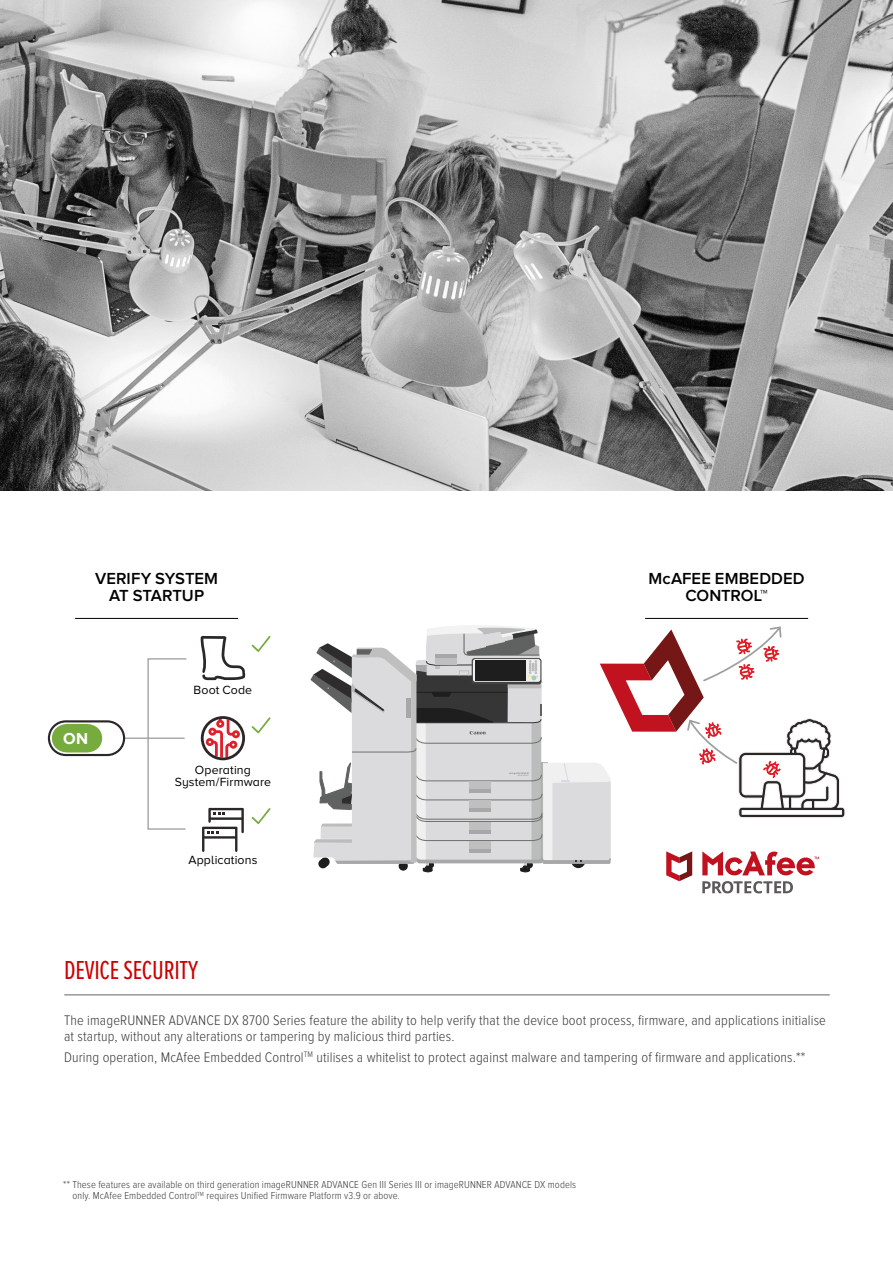
<style>
.page{position:relative;width:893px;height:1263px;background:#fff}
.page>*{position:absolute;margin:0;border:0;box-sizing:border-box;transform-origin:0 0}
.t1{font:27px "Proxima Nova Ex Cn";letter-spacing:-.01em;color:#c00}
.t2{font:600 16.65px/17.2px "Proxima Nova A";letter-spacing:.005em;color:#000;text-align:center}
.t3{font:700 16.5px "Proxima Nova A";color:#fff}
.t4{font:300 14.4px/16.5px "Proxima Nova Cond";letter-spacing:.01em;color:#3c3c3b}
.t5{font:12.3px/12.3px "Proxima Nova A";letter-spacing:.01em;color:#000;text-align:center}
.t6{font:300 10.5px/11.2px "Proxima Nova Cond";letter-spacing:.01em;color:#3c3c3b}
</style>
<div class="page">
<hr style="left:125px;top:737px;width:59px;height:2px;background:#9c9e9f">
<svg style="left:201px;top:716px;width:44px;height:44px"></svg>
<svg style="left:201px;top:636px;width:44px;height:44px"></svg>
<svg style="left:202px;top:808px;width:42px;height:44px"></svg>
<div style="left:48px;top:720px;width:77px;height:36px;border:2px solid #2b2727;border-radius:17px"></div>
<svg style="left:52px;top:724px;width:50px;height:28px"></svg>
<svg style="left:147px;top:658px;width:40px;height:172px"></svg>
<svg style="left:252px;top:636px;width:19px;height:16px"></svg>
<svg style="left:252px;top:717px;width:19px;height:16px"></svg>
<svg style="left:252px;top:808px;width:19px;height:16px"></svg>
<svg style="left:310px;top:617px;width:535px;height:276px"></svg>
<hr style="left:75px;top:618px;width:163px;height:1px;background:#000">
<hr style="left:645px;top:618px;width:163px;height:1px;background:#000">
<img style="left:0;top:0;width:893px;height:490px">
<hr style="left:64px;top:994px;width:766px;height:1px;background:#646363">
<p class="t2" style="left:95px;top:569px;width:125px">VERIFY SYSTEM<br>AT STARTUP</p>
<p class="t2" style="left:649px;top:569px;width:158px">McAFEE EMBEDDED<br>CONTROL™</p>
<p class="t3" style="left:63px;top:729px;width:27px">ON</p>
<p class="t5" style="left:194px;top:684px;width:60px">Boot Code</p>
<p class="t5" style="left:175px;top:764px;width:98px">Operating<br>System/Firmware</p>
<p class="t5" style="left:188px;top:854px;width:71px">Applications</p>
<h1 class="t1" style="left:64px;top:955px;width:135px">DEVICE SECURITY</h1>
<p class="t4" style="left:64px;top:1012px;width:763px">The imageRUNNER ADVANCE DX 8700 Series feature the ability to help verify that the device boot process, firmware, and applications initialise at startup, without any alterations or tampering by malicious third parties.</p>
<p class="t4" style="left:64px;top:1049px;width:743px">During operation, McAfee Embedded Control<sup>TM</sup> utilises a whitelist to protect against malware and tampering of firmware and applications.**</p>
<p class="t6" style="left:72px;top:1179px;width:505px;text-indent:-9px">** These features are available on third generation imageRUNNER ADVANCE Gen III Series III or imageRUNNER ADVANCE DX models only. McAfee Embedded Control<sup>TM</sup> requires Unified Firmware Platform v3.9 or above.</p>
</div>
